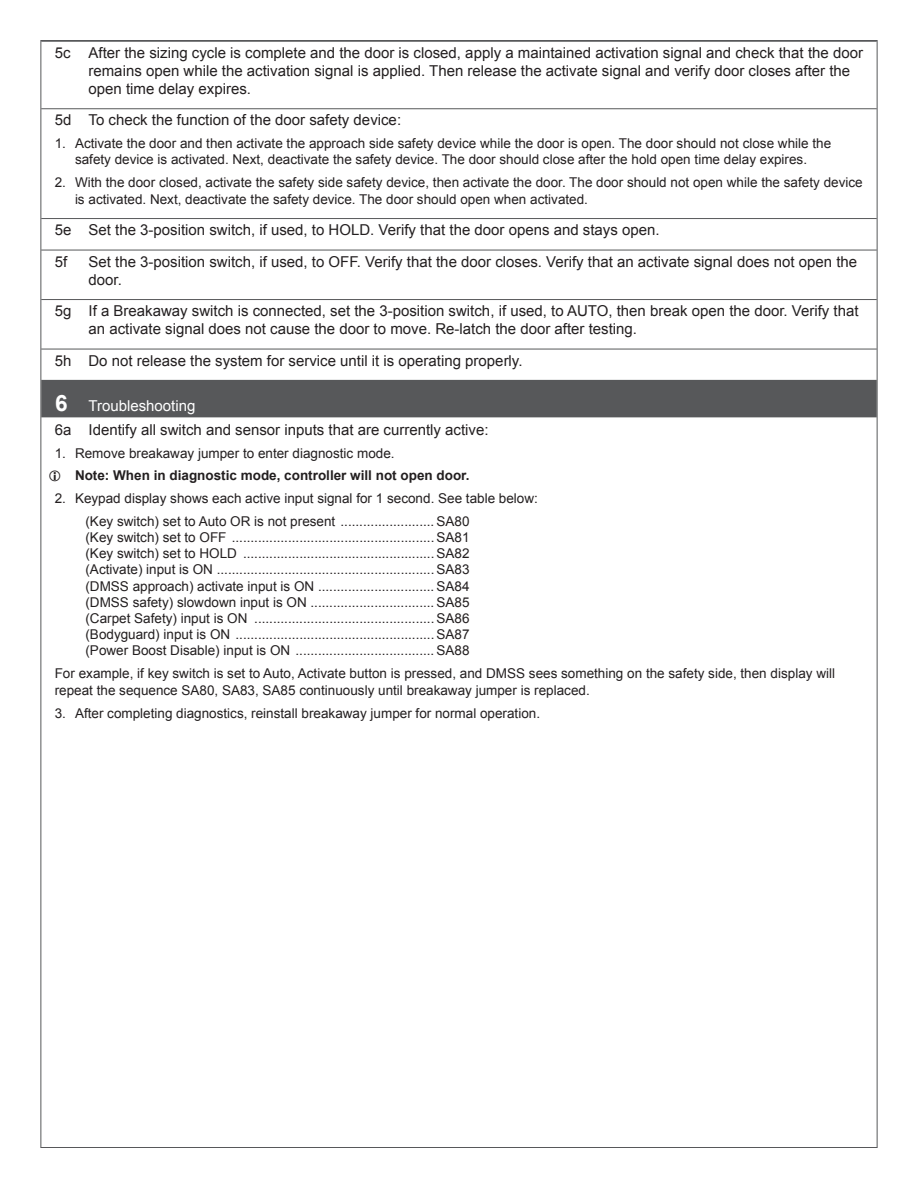
<style>
.page{position:relative;width:918px;height:1188px;background:#fff}
.page>*{position:absolute;margin:0;border:0;box-sizing:border-box;transform-origin:0 0}
.t1{font:15px/18px "Arial";color:#231f20}
.t2{font:13.5px/16.2px "Arial";color:#231f20}
.t3{font:700 13.5px "Arial";color:#231f20}
.s1{font-weight:700;font-size:22.5px;color:#fff}
.s2{color:#fff}
</style>
<div class="page">
<hr style="left:41px;top:108px;width:836px;height:1px;background:#57585a">
<hr style="left:41px;top:218px;width:836px;height:1px;background:#57585a">
<hr style="left:41px;top:250px;width:836px;height:1px;background:#57585a">
<hr style="left:41px;top:299px;width:836px;height:1px;background:#57585a">
<hr style="left:41px;top:349px;width:836px;height:1px;background:#57585a">
<div style="left:41px;top:380px;width:836px;height:37px;background:#57585a"></div>
<p class="t1" style="left:88px;top:44px;width:776px;text-indent:-34px">5c After the sizing cycle is complete and the door is closed, apply a maintained activation signal and check that the door remains open while the activation signal is applied. Then release the activate signal and verify door closes after the open time delay expires.</p>
<p class="t1" style="left:55px;top:111px;width:348px">5d To check the function of the door safety device:</p>
<p class="t2" style="left:55px;top:136px;width:778px;text-align:center">1. Activate the door and then activate the approach side safety device while the door is open. The door should not close while the safety device is activated. Next, deactivate the safety device. The door should close after the hold open time delay expires.</p>
<p class="t2" style="left:75px;top:175px;width:789px;text-indent:-20px">2. With the door closed, activate the safety side safety device, then activate the door. The door should not open while the safety device is activated. Next, deactivate the safety device. The door should open when activated.</p>
<p class="t1" style="left:55px;top:214px;width:606px;line-height:31.5px">5e Set the 3-position switch, if used, to HOLD. Verify that the door opens and stays open.<br>5f</p>
<p class="t1" style="left:88px;top:253px;width:770px">Set the 3-position switch, if used, to OFF. Verify that the door closes. Verify that an activate signal does not open the door.</p>
<p class="t1" style="left:88px;top:302px;width:772px;text-indent:-34px">5g If a Breakaway switch is connected, set the 3-position switch, if used, to AUTO, then break open the door. Verify that an activate signal does not cause the door to move. Re-latch the door after testing.</p>
<p class="t1" style="left:55px;top:352px;width:469px">5h Do not release the system for service until it is operating properly.</p>
<p class="t1" style="left:55px;top:393px;width:435px;line-height:24.8px"><span class="s1">6</span> <span class="s2">Troubleshooting<br></span>6a Identify all switch and sensor inputs that are currently active:</p>
<p class="t2" style="left:55px;top:446px;width:341px">1. Remove breakaway jumper to enter diagnostic mode.</p>
<p class="t3" style="left:75px;top:466px;width:396px">Note: When in diagnostic mode, controller will not open door.</p>
<p class="t2" style="left:86px;top:487px;width:454px;line-height:23px;text-indent:-31px">2. Keypad display shows each active input signal for 1 second. See table below: (Key switch) set to Auto OR is not present ......................... SA80</p>
<p class="t2" style="left:86px;top:529px;width:386px;text-align:justify">(Key switch) set to OFF ......................................................SA81 (Key switch) set to HOLD ...................................................SA82 (Activate) input is ON ..........................................................SA83 (DMSS approach) activate input is ON ............................... SA84 (DMSS safety) slowdown input is ON ................................. SA85 (Carpet Safety) input is ON ................................................SA86 (Bodyguard) input is ON .....................................................SA87 (Power Boost Disable) input is ON ..................................... SA88</p>
<p class="t2" style="left:55px;top:666px;width:782px">For example, if key switch is set to Auto, Activate button is pressed, and DMSS sees something on the safety side, then display will repeat the sequence SA80, SA83, SA85 continuously until breakaway jumper is replaced.</p>
<p class="t2" style="left:55px;top:705px;width:487px">3. After completing diagnostics, reinstall breakaway jumper for normal operation.</p>
</div>
